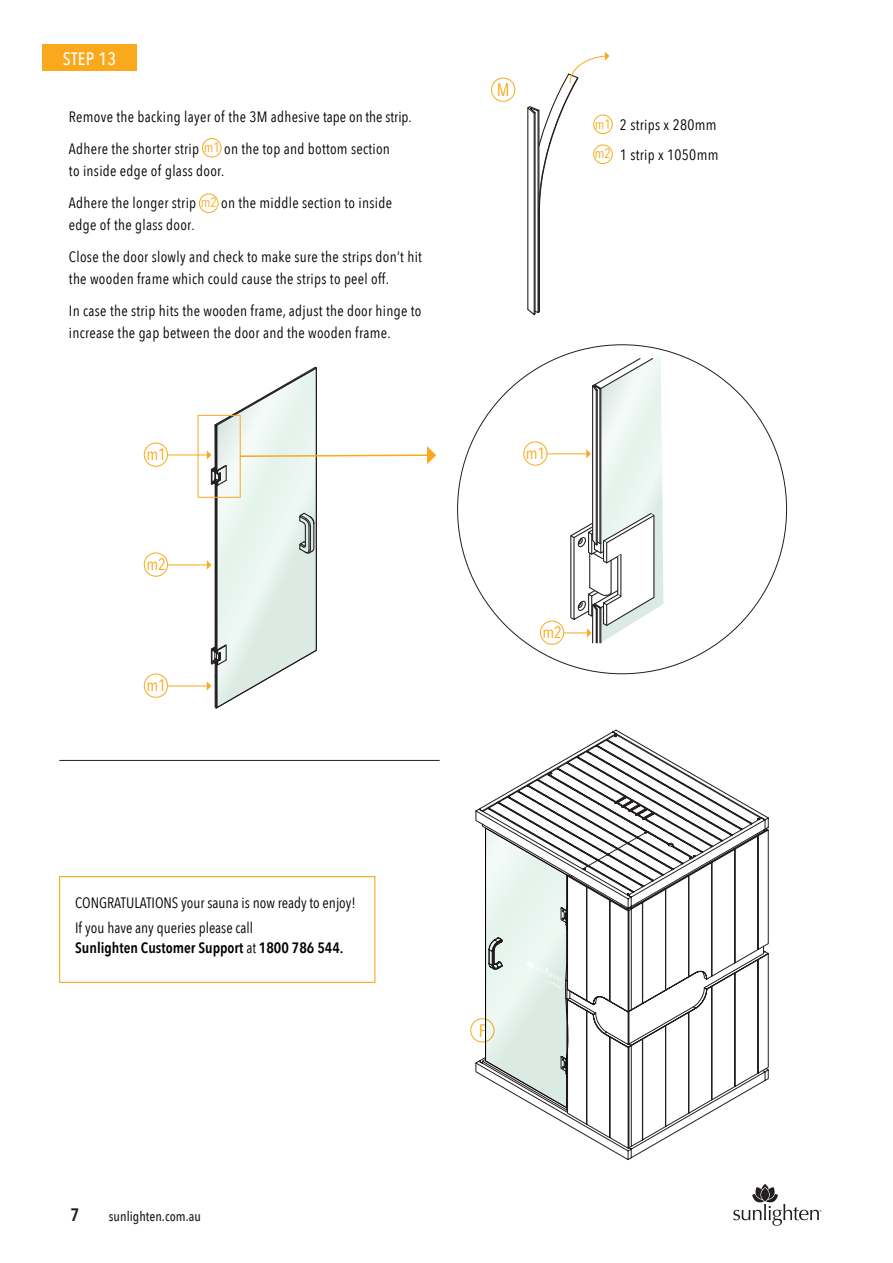
<style>
.page{position:relative;width:893px;height:1263px;background:#fff}
.page>*{position:absolute;margin:0;border:0;box-sizing:border-box;transform-origin:0 0}
.t1{font:500 18px "Avenir Next Condensed";letter-spacing:.02em;color:#fff}
.t2{font:18px "Avenir Next Condensed";color:#f9a91b}
.t3{font:600 18px "Avenir Next Condensed";color:#231f20}
.t4{font:16.5px "Avenir Next Condensed";color:#f9a91b}
.t5{font:15px/31.5px "Avenir Next Condensed";letter-spacing:.02em;color:#000}
.t6{font:15px/25.5px "Avenir Next Condensed";color:#000}
.t7{font:600 15px "Avenir Next Condensed";color:#000}
.t8{font:500 13.5px "Avenir Next Condensed";color:#231f20}
.t9{font:13.5px "Avenir Next Condensed";color:#f9a91b}
.s1{font-size:13.5px;color:#f9a91b}
.s2{font-weight:400}
</style>
<div class="page">
<div style="left:59px;top:876px;width:316px;height:107px;border:1px solid #f9a91b"></div>
<hr style="left:60px;top:760px;width:379px;height:1px;background:#231f20">
<svg style="left:144px;top:442px;width:24px;height:25px"></svg>
<hr style="left:168px;top:455px;width:39px;height:1px;background:#f9a91b">
<svg style="left:144px;top:552px;width:24px;height:25px"></svg>
<hr style="left:168px;top:564px;width:39px;height:1px;background:#f9a91b">
<svg style="left:144px;top:673px;width:24px;height:25px"></svg>
<hr style="left:168px;top:686px;width:39px;height:1px;background:#f9a91b">
<svg style="left:491px;top:77px;width:25px;height:25px"></svg>
<div style="left:42px;top:44px;width:95px;height:27px;background:#f9a91b"></div>
<div style="left:593px;top:115px;width:20px;height:19px;border:1px solid #f9a91b;border-radius:50%"></div>
<div style="left:593px;top:145px;width:20px;height:19px;border:1px solid #f9a91b;border-radius:50%"></div>
<svg style="left:523px;top:355px;width:140px;height:290px"></svg>
<svg style="left:207px;top:366px;width:229px;height:343px"></svg>
<div style="left:202px;top:138px;width:19px;height:19px;border:1px solid #f9a91b;border-radius:50%"></div>
<div style="left:199px;top:194px;width:19px;height:19px;border:1px solid #f9a91b;border-radius:50%"></div>
<svg style="left:527px;top:52px;width:82px;height:264px"></svg>
<svg style="left:475px;top:729px;width:294px;height:104px"></svg>
<svg style="left:539px;top:833px;width:230px;height:327px"></svg>
<svg style="left:488px;top:796px;width:277px;height:283px"></svg>
<svg style="left:470px;top:827px;width:98px;height:282px"></svg>
<svg style="left:733px;top:1184px;width:88px;height:42px"></svg>
<p class="t1" style="left:63px;top:47px;width:55px">STEP 13</p>
<p class="t5" style="left:69px;top:100px;width:344px">Remove the backing layer of the 3M adhesive tape on the strip.<br>Adhere the shorter strip</p>
<p class="t5" style="left:69px;top:136px;width:323px;line-height:22.5px;text-indent:155px">on the top and bottom section to inside edge of glass door.</p>
<p class="t5" style="left:69px;top:186px;width:129px">Adhere the longer strip</p>
<p class="t5" style="left:221px;top:186px;width:172px">on the middle section to inside</p>
<p class="t5" style="left:69px;top:208px;width:355px">edge of the glass door.<br>Close the door slowly and check to make sure the strips don’t hit</p>
<p class="t5" style="left:69px;top:262px;width:354px">the wooden frame which could cause the strips to peel off.<br>In case the strip hits the wooden frame, adjust the door hinge to</p>
<p class="t5" style="left:69px;top:316px;width:323px">increase the gap between the door and the wooden frame.</p>
<p class="t9" style="left:204px;top:136px;width:17px">m1</p>
<p class="t9" style="left:201px;top:191px;width:17px">m2</p>
<p class="t2" style="left:497px;top:74px;width:14px">M</p>
<p class="t5" style="left:595px;top:109px;width:125px;line-height:30px"><span class="s1">m1</span> 2 strips x 280mm <span class="s1">m2</span> 1 strip x 1050mm</p>
<p class="t4" style="left:146px;top:440px;width:21px">m1</p>
<p class="t4" style="left:526px;top:439px;width:21px">m1</p>
<p class="t4" style="left:146px;top:550px;width:21px">m2</p>
<p class="t4" style="left:146px;top:671px;width:21px">m1</p>
<p class="t4" style="left:542px;top:618px;width:21px">m2</p>
<p class="t6" style="left:75px;top:889px;width:282px">CONGRATULATIONS your sauna is now ready to enjoy!<br>If you have any queries please call</p>
<p class="t7" style="left:75px;top:934px;width:270px">Sunlighten Customer Support <span class="s2">at</span> 1800 786 544.</p>
<p class="t3" style="left:71px;top:1199px;width:10px">7</p>
<p class="t8" style="left:109px;top:1208px;width:93px">sunlighten.com.au</p>
<p class="t2" style="left:479px;top:1015px;width:9px">F</p>
</div>
